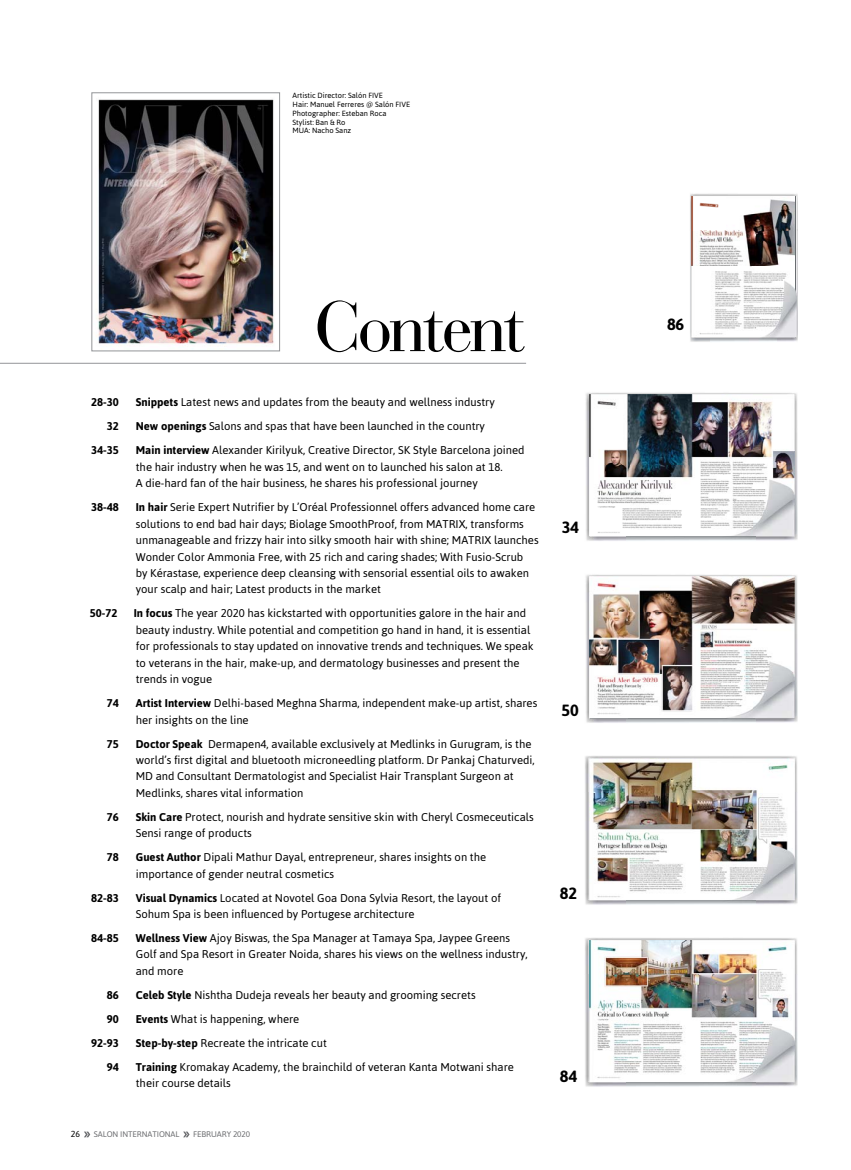
<style>
.page{position:relative;width:851px;height:1170px;background:#fff}
.page>*{position:absolute;margin:0;border:0;box-sizing:border-box;transform-origin:0 0}
.t1{font:75px "Bauer Bodoni BT";letter-spacing:-.03em;color:#000}
.t2{font:700 16.25px "Asap";letter-spacing:-.01em;color:#000}
.t3{font:11.25px/16.5px "Asap";color:#000}
.t4{font:700 11.25px "Asap";color:#000}
.t5{font:8.75px "Asap";color:#000}
.t6{font:8.12px "Asap";letter-spacing:-.01em;color:#6d6e71}
.t7{font:7.5px/8.8px "Asap";color:#000}
.s1{font-weight:700}
</style>
<div class="page">
<img style="left:96px;top:99px;width:178px;height:247px">
<div style="left:92px;top:93px;width:188px;height:258px;border:1px solid #939598"></div>
<hr style="left:0;top:363px;width:526px;height:1px;background:#939598">
<svg style="left:84px;top:1131px;width:6px;height:6px"></svg>
<svg style="left:183px;top:1131px;width:6px;height:6px"></svg>
<img style="left:586px;top:574px;width:211px;height:36px">
<img style="left:586px;top:610px;width:40px;height:113px">
<img style="left:755px;top:610px;width:42px;height:113px">
<img style="left:589px;top:577px;width:205px;height:140px">
<img style="left:585px;top:938px;width:212px;height:36px">
<img style="left:585px;top:974px;width:41px;height:112px">
<img style="left:755px;top:974px;width:42px;height:112px">
<img style="left:589px;top:940px;width:205px;height:141px">
<img style="left:585px;top:756px;width:212px;height:36px">
<img style="left:585px;top:792px;width:41px;height:113px">
<img style="left:755px;top:792px;width:42px;height:112px">
<img style="left:589px;top:758px;width:205px;height:141px">
<img style="left:586px;top:392px;width:211px;height:37px">
<img style="left:586px;top:429px;width:40px;height:112px">
<img style="left:755px;top:429px;width:42px;height:112px">
<img style="left:589px;top:395px;width:205px;height:141px">
<img style="left:690px;top:193px;width:107px;height:37px">
<img style="left:690px;top:230px;width:20px;height:112px">
<img style="left:776px;top:230px;width:21px;height:112px">
<img style="left:691px;top:196px;width:103px;height:141px">
<p class="t7" style="left:292px;top:91px;width:119px">Artistic Director: Salón FIVE<br>Hair: Manuel Ferreres @ Salón FIVE<br>Photographer: Esteban Roca<br>Stylist: Ban &amp; Ro<br>MUA: Nacho Sanz</p>
<h1 class="t1" style="left:315px;top:281px;width:212px">Content</h1>
<p class="t4" style="left:91px;top:396px;width:29px">28-30</p>
<p class="t3" style="left:136px;top:394px;width:360px"><span class="s1">Snippets</span> Latest news and updates from the beauty and wellness industry</p>
<p class="t4" style="left:107px;top:420px;width:14px">32</p>
<p class="t3" style="left:136px;top:418px;width:351px"><span class="s1">New openings</span> Salons and spas that have been launched in the country</p>
<p class="t4" style="left:91px;top:443px;width:29px">34-35</p>
<p class="t3" style="left:136px;top:442px;width:390px"><span class="s1">Main interview</span> Alexander Kirilyuk, Creative Director, SK Style Barcelona joined the hair industry when he was 15, and went on to launched his salon at 18.<br>A die-hard fan of the hair business, he shares his professional journey</p>
<p class="t4" style="left:91px;top:500px;width:29px">38-48</p>
<p class="t3" style="left:136px;top:498px;width:404px"><span class="s1">In hair</span> Serie Expert Nutrifier by L’Oréal Professionnel offers advanced home care solutions to end bad hair days; Biolage SmoothProof, from MATRIX, transforms unmanageable and frizzy hair into silky smooth hair with shine; MATRIX launches Wonder Color Ammonia Free, with 25 rich and caring shades; With Fusio-Scrub<br>by Kérastase, experience deep cleansing with sensorial essential oils to awaken your scalp and hair; Latest products in the market</p>
<p class="t4" style="left:90px;top:606px;width:29px">50-72</p>
<p class="t3" style="left:134px;top:605px;width:401px"><span class="s1">In focus</span> The year 2020 has kickstarted with opportunities galore in the hair and beauty industry. While potential and competition go hand in hand, it is essential for professionals to stay updated on innovative trends and techniques. We speak to veterans in the hair, make-up, and dermatology businesses and present the trends in vogue</p>
<p class="t4" style="left:107px;top:696px;width:14px">74</p>
<p class="t3" style="left:136px;top:694px;width:403px"><span class="s1">Artist Interview</span> Delhi-based Meghna Sharma, independent make-up artist, shares her insights on the line</p>
<p class="t4" style="left:107px;top:737px;width:14px">75</p>
<p class="t3" style="left:136px;top:735px;width:400px"><span class="s1">Doctor Speak</span> Dermapen4, available exclusively at Medlinks in Gurugram, is the world’s first digital and bluetooth microneedling platform. Dr Pankaj Chaturvedi, MD and Consultant Dermatologist and Specialist Hair Transplant Surgeon at Medlinks, shares vital information</p>
<p class="t4" style="left:107px;top:810px;width:14px">76</p>
<p class="t3" style="left:136px;top:808px;width:399px"><span class="s1">Skin Care</span> Protect, nourish and hydrate sensitive skin with Cheryl Cosmeceuticals<br>Sensi range of products</p>
<p class="t4" style="left:107px;top:850px;width:14px">78</p>
<p class="t3" style="left:136px;top:848px;width:352px"><span class="s1">Guest Author</span> Dipali Mathur Dayal, entrepreneur, shares insights on the importance of gender neutral cosmetics</p>
<p class="t4" style="left:91px;top:891px;width:29px">82-83</p>
<p class="t3" style="left:136px;top:889px;width:367px"><span class="s1">Visual Dynamics</span> Located at Novotel Goa Dona Sylvia Resort, the layout of<br>Sohum Spa is been influenced by Portugese architecture</p>
<p class="t4" style="left:91px;top:931px;width:29px">84-85</p>
<p class="t3" style="left:136px;top:929px;width:393px"><span class="s1">Wellness View</span> Ajoy Biswas, the Spa Manager at Tamaya Spa, Jaypee Greens<br>Golf and Spa Resort in Greater Noida, shares his views on the wellness industry, and more</p>
<p class="t4" style="left:107px;top:988px;width:14px">86</p>
<p class="t3" style="left:136px;top:986px;width:341px"><span class="s1">Celeb Style</span> Nishtha Dudeja reveals her beauty and grooming secrets</p>
<p class="t4" style="left:107px;top:1012px;width:14px">90</p>
<p class="t3" style="left:136px;top:1010px;width:165px"><span class="s1">Events</span> What is happening, where</p>
<p class="t4" style="left:91px;top:1036px;width:29px">92-93</p>
<p class="t3" style="left:136px;top:1034px;width:192px"><span class="s1">Step-by-step</span> Recreate the intricate cut</p>
<p class="t4" style="left:107px;top:1059px;width:14px">94</p>
<p class="t3" style="left:136px;top:1058px;width:379px"><span class="s1">Training</span> Kromakay Academy, the brainchild of veteran Kanta Motwani share their course details</p>
<p class="t5" style="left:71px;top:1128px;width:11px">26</p>
<p class="t6" style="left:94px;top:1129px;width:87px">SALON INTERNATIONAL</p>
<p class="t6" style="left:193px;top:1129px;width:58px">FEBRUARY 2020</p>
<h2 class="t2" style="left:561px;top:517px;width:18px">34</h2>
<h2 class="t2" style="left:561px;top:700px;width:19px">50</h2>
<h2 class="t2" style="left:559px;top:884px;width:19px">82</h2>
<h2 class="t2" style="left:559px;top:1066px;width:19px">84</h2>
<h2 class="t2" style="left:667px;top:315px;width:18px">86</h2>
</div>
